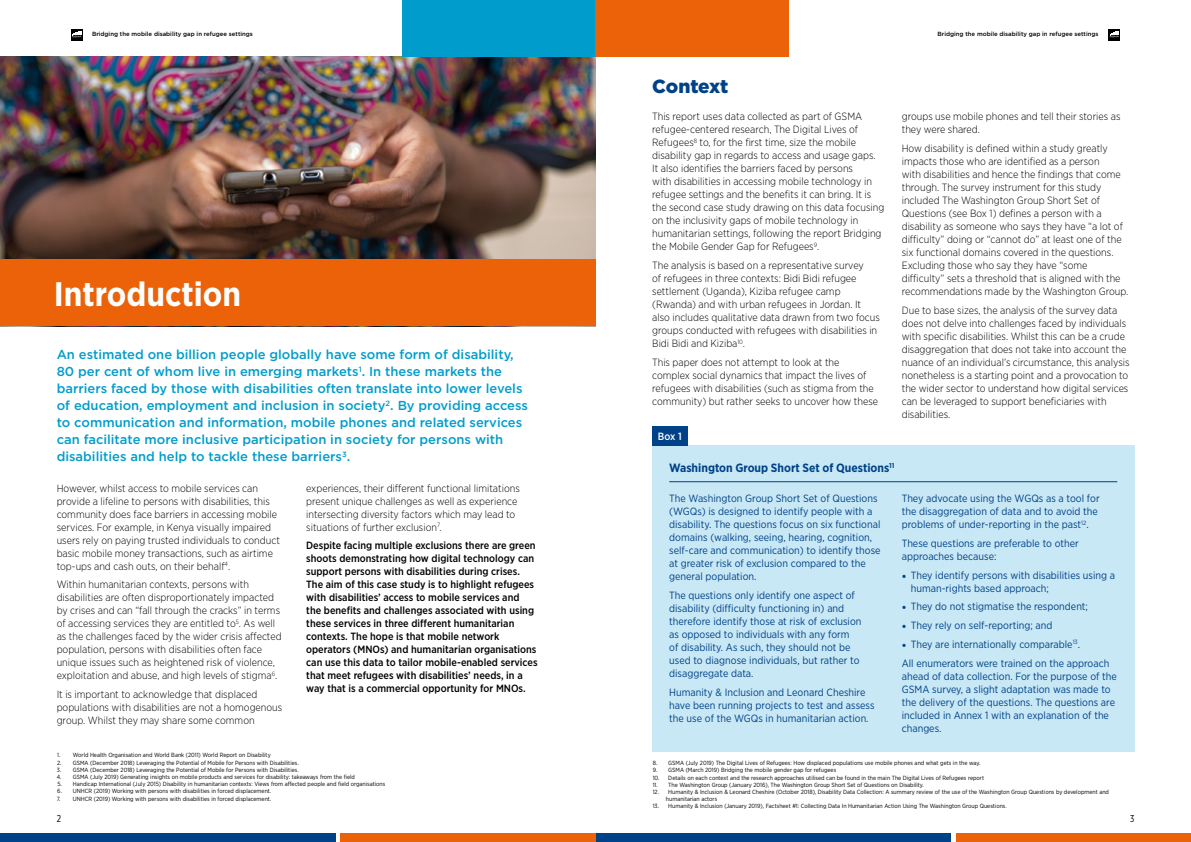
<style>
.page{position:relative;width:1191px;height:842px;background:#fff}
.page>*{position:absolute;margin:0;border:0;box-sizing:border-box;transform-origin:0 0}
.t1{font:700 34px "Gotham Narrow";color:#fff}
.t2{font:900 19px "Gotham";letter-spacing:-.01em;color:#004288}
.t3{font:500 13px/17px "Gotham";color:#009dcc}
.t4{font:700 12px "Gotham Narrow";color:#004288}
.t5{font:300 10.5px/13px "Gotham Narrow";color:#000}
.t6{font:10.5px/13px "Gotham Narrow";color:#004288}
.t7{font:500 10.5px/13px "Gotham Narrow";color:#000}
.t8{font:500 10.5px "Gotham Narrow";color:#fff}
.t9{font:10px "Gotham X Narrow";color:#000}
.t10{font:6px/7.2px "Gotham Narrow";color:#000}
.t11{font:500 6px "Gotham";color:#000}
.s1{font-family:"Minion Pro";font-size:12px}
</style>
<div class="page">
<img style="left:0;top:57px;width:595px;height:202px">
<div style="left:0;top:259px;width:595px;height:67px;background:#eb6209"></div>
<div style="left:652px;top:446px;width:482px;height:306px;background:#c9e8f5"></div>
<div style="left:652px;top:426px;width:36px;height:20px;background:#004288"></div>
<hr style="left:669px;top:481px;width:448px;height:1px;background:#004288">
<svg style="left:71px;top:29px;width:11px;height:11px"></svg>
<svg style="left:72px;top:31px;width:10px;height:6px"></svg>
<svg style="left:1108px;top:29px;width:12px;height:11px"></svg>
<svg style="left:1109px;top:31px;width:10px;height:6px"></svg>
<div style="left:595px;top:833px;width:356px;height:9px;background:#004288"></div>
<div style="left:0;top:833px;width:335px;height:9px;background:#004288"></div>
<div style="left:956px;top:833px;width:235px;height:9px;background:#eb6209"></div>
<div style="left:340px;top:833px;width:255px;height:9px;background:#eb6209"></div>
<div style="left:402px;top:0;width:193px;height:57px;background:#009dcc"></div>
<div style="left:595px;top:0;width:194px;height:57px;background:#eb6209"></div>
<p class="t11" style="left:92px;top:30px;width:162px">Bridging the mobile disability gap in refugee settings</p>
<p class="t11" style="left:937px;top:30px;width:162px">Bridging the mobile disability gap in refugee settings</p>
<h1 class="t1" style="left:54px;top:272px;width:189px">Introduction</h1>
<p class="t3" style="left:57px;top:346px;width:473px">An estimated one billion people globally have some form of disability, 80 per cent of whom live in emerging markets<sup>1</sup>. In these markets the barriers faced by those with disabilities often translate into lower levels of education, employment and inclusion in society<sup>2</sup>. By providing access to communication and information, mobile phones and related services can facilitate more inclusive participation in society for persons with disabilities and help to tackle these barriers<sup>3</sup>.</p>
<p class="t5" style="left:57px;top:481px;width:225px">However, whilst access to mobile services can provide a lifeline to persons with disabilities, this community does face barriers in accessing mobile services. For example, in Kenya visually impaired users rely on paying trusted individuals to conduct basic mobile money transactions, such as airtime top-ups and cash outs, on their behalf<sup>4</sup>.</p>
<p class="t5" style="left:57px;top:578px;width:226px">Within humanitarian contexts, persons with disabilities are often disproportionately impacted by crises and can “fall through the cracks” in terms of accessing services they are entitled to<sup>5</sup>. As well as the challenges faced by the wider crisis affected population, persons with disabilities often face unique issues such as heightened risk of violence, exploitation and abuse, and high levels of stigma<sup>6</sup>.</p>
<p class="t5" style="left:57px;top:687px;width:227px">It is important to acknowledge that displaced populations with disabilities are not a homogenous group. Whilst they may share some common</p>
<p class="t5" style="left:306px;top:481px;width:215px">experiences, their different functional limitations present unique challenges as well as experience intersecting diversity factors which may lead to situations of further exclusion<sup>7</sup>.</p>
<p class="t7" style="left:306px;top:539px;width:233px">Despite facing multiple exclusions there are green shoots demonstrating how digital technology can support persons with disabilities during crises.<br>The aim of this case study is to highlight refugees with disabilities’ access to mobile services and<br>the benefits and challenges associated with using these services in three different humanitarian contexts. The hope is that mobile network operators (MNOs) and humanitarian organisations can use this data to tailor mobile-enabled services that meet refugees with disabilities’ needs, in a way that is a commercial opportunity for MNOs.</p>
<p class="t10" style="left:57px;top:751px;width:215px">1. World Health Organisation and World Bank (2011) World Report on Disability</p>
<p class="t10" style="left:57px;top:759px;width:243px">2. GSMA (December 2018) Leveraging the Potential of Mobile for Persons with Disabilities.</p>
<p class="t10" style="left:57px;top:766px;width:243px">3. GSMA (December 2018) Leveraging the Potential of Mobile for Persons with Disabilities.</p>
<p class="t10" style="left:57px;top:773px;width:300px">4. GSMA (July 2019) Generating insights on mobile products and services for disability: takeaways from the field</p>
<p class="t10" style="left:57px;top:780px;width:329px">5. Handicap International (July 2015) Disability in humanitarian contexts: Views from affected people and field organisations</p>
<p class="t10" style="left:57px;top:787px;width:215px">6. UNHCR (2019) Working with persons with disabilities in forced displacement.</p>
<p class="t10" style="left:57px;top:795px;width:216px">7. UNHCR (2019) Working with persons with disabilities in forced displacement.</p>
<h2 class="t2" style="left:652px;top:73px;width:78px">Context</h2>
<p class="t5" style="left:652px;top:110px;width:234px">This report uses data collected as part of GSMA refugee-centered research, The Digital Lives of Refugees<sup>8</sup> to, for the first time, size the mobile disability gap in regards to access and usage gaps.<br>It also identifies the barriers faced by persons<br>with disabilities in accessing mobile technology in refugee settings and the benefits it can bring. It is the second case study drawing on this data focusing on the inclusivity gaps of mobile technology in humanitarian settings, following the report Bridging the Mobile Gender Gap for Refugees<sup>9</sup>.</p>
<p class="t5" style="left:652px;top:259px;width:229px">The analysis is based on a representative survey<br>of refugees in three contexts: Bidi Bidi refugee settlement (Uganda), Kiziba refugee camp (Rwanda) and with urban refugees in Jordan. It also includes qualitative data drawn from two focus groups conducted with refugees with disabilities in Bidi Bidi and Kiziba<sup>10</sup>.</p>
<p class="t5" style="left:652px;top:355px;width:227px">This paper does not attempt to look at the complex social dynamics that impact the lives of refugees with disabilities (such as stigma from the community) but rather seeks to uncover how these</p>
<p class="t8" style="left:658px;top:430px;width:25px">Box 1</p>
<p class="t5" style="left:901px;top:110px;width:220px">groups use mobile phones and tell their stories as they were shared.</p>
<p class="t5" style="left:901px;top:142px;width:228px">How disability is defined within a study greatly impacts those who are identified as a person<br>with disabilities and hence the findings that come through. The survey instrument for this study included The Washington Group Short Set of Questions (see Box 1) defines a person with a disability as someone who says they have “a lot of difficulty” doing or “cannot do” at least one of the six functional domains covered in the questions.<br>Excluding those who say they have “some difficulty” sets a threshold that is aligned with the recommendations made by the Washington Group.</p>
<p class="t5" style="left:901px;top:303px;width:229px">Due to base sizes, the analysis of the survey data does not delve into challenges faced by individuals with specific disabilities. Whilst this can be a crude disaggregation that does not take into account the nuance of an individual’s circumstance, this analysis nonetheless is a starting point and a provocation to the wider sector to understand how digital services can be leveraged to support beneficiaries with disabilities.</p>
<p class="t4" style="left:669px;top:460px;width:227px">Washington Group Short Set of Questions<sup>11</sup></p>
<p class="t6" style="left:669px;top:492px;width:213px">The Washington Group Short Set of Questions (WGQs) is designed to identify people with a disability. The questions focus on six functional domains (walking, seeing, hearing, cognition, self-care and communication) to identify those at greater risk of exclusion compared to the general population.</p>
<p class="t6" style="left:669px;top:589px;width:194px">The questions only identify one aspect of disability (difficulty functioning in) and therefore identify those at risk of exclusion as opposed to individuals with any form<br>of disability. As such, they should not be used to diagnose individuals, but rather to disaggregate data.</p>
<p class="t6" style="left:669px;top:685px;width:207px">Humanity &amp; Inclusion and Leonard Cheshire have been running projects to test and assess the use of the WGQs in humanitarian action.</p>
<p class="t6" style="left:901px;top:492px;width:199px">They advocate using the WGQs as a tool for the disaggregation of data and to avoid the problems of under-reporting in the past<sup>12</sup>.</p>
<p class="t6" style="left:901px;top:537px;width:179px">These questions are preferable to other approaches because:</p>
<p class="t6" style="left:910px;top:568px;width:206px;text-indent:-9px"><span class="s1">•</span> They identify persons with disabilities using a human-rights based approach;</p>
<p class="t6" style="left:901px;top:600px;width:188px"><span class="s1">•</span> They do not stigmatise the respondent;</p>
<p class="t6" style="left:901px;top:619px;width:152px"><span class="s1">•</span> They rely on self-reporting; and</p>
<p class="t6" style="left:901px;top:634px;width:209px;line-height:18.7px"><span class="s1">•</span> They are internationally comparable<sup>13</sup>.<br>All enumerators were trained on the approach</p>
<p class="t6" style="left:901px;top:669px;width:217px">ahead of data collection. For the purpose of the GSMA survey, a slight adaptation was made to the delivery of the questions. The questions are included in Annex 1 with an explanation of the changes.</p>
<p class="t10" style="left:653px;top:759px;width:329px">8. GSMA (July 2019) The Digital Lives of Refugees: How displaced populations use mobile phones and what gets in the way.</p>
<p class="t10" style="left:652px;top:767px;width:185px">9. GSMA (March 2019) Bridging the mobile gender gap for refugees</p>
<p class="t10" style="left:652px;top:774px;width:333px">10. Details on each context and the research approaches utilised can be found in the main The Digital Lives of Refugees report</p>
<p class="t10" style="left:652px;top:781px;width:273px">11. The Washington Group (January 2016), The Washington Group Short Set of Questions on Disability.</p>
<p class="t10" style="left:666px;top:788px;width:444px;text-indent:-13px">12. Humanity &amp; Inclusion &amp; Leonard Cheshire (October 2018), Disability Data Collection: A summary review of the use of the Washington Group Questions by development and humanitarian actors</p>
<p class="t10" style="left:652px;top:803px;width:355px">13. Humanity &amp; Inclusion (January 2019), Factsheet #1: Collecting Data In Humanitarian Action Using The Washington Group Questions.</p>
<p class="t9" style="left:57px;top:812px;width:6px">2</p>
<p class="t9" style="left:1130px;top:812px;width:6px">3</p>
</div>
